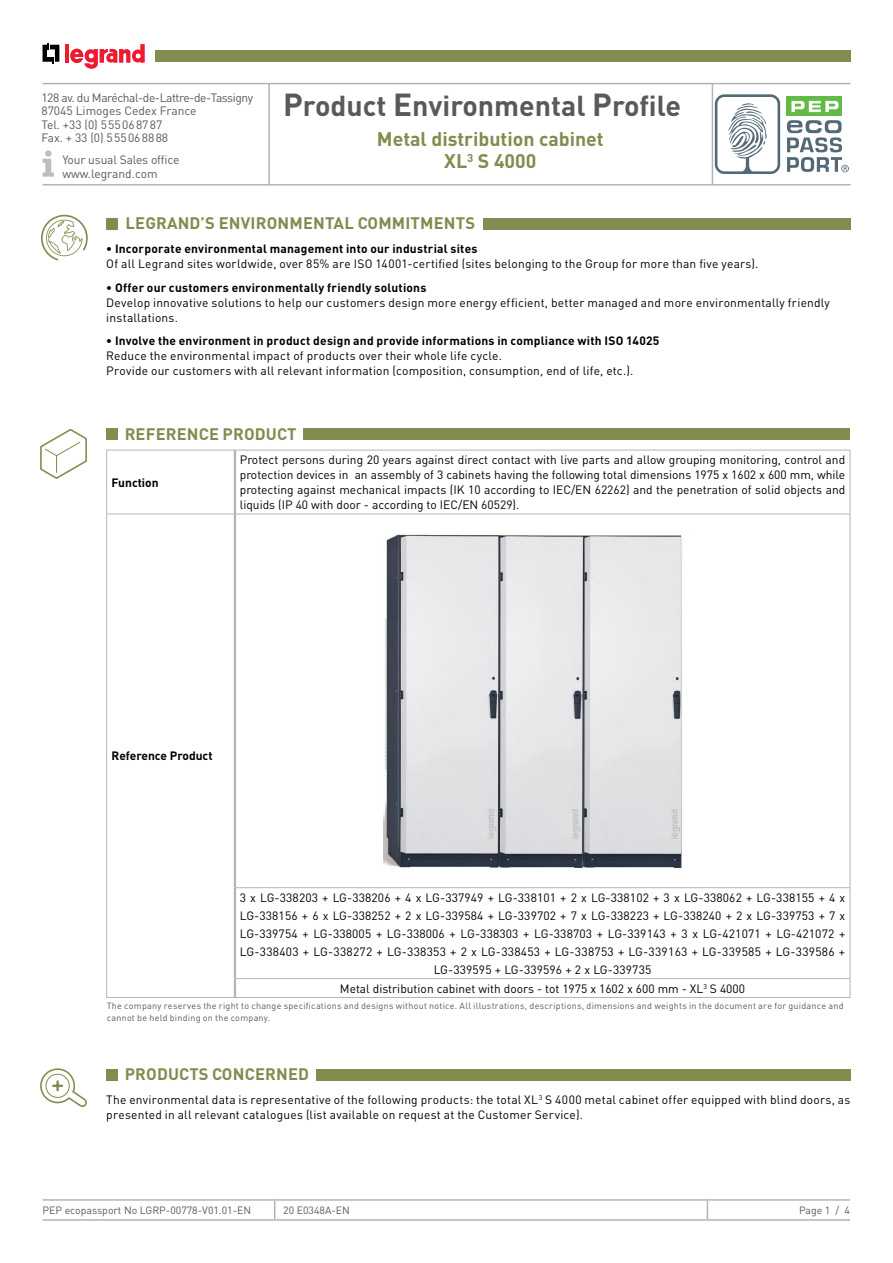
<style>
.page{position:relative;width:893px;height:1263px;background:#fff}
.page>*{position:absolute;margin:0;border:0;box-sizing:border-box;transform-origin:0 0}
.t1{font:700 28.5px "DIN Pro";color:#58595b}
.t2{font:700 19.5px/22.5px "DIN Pro";color:#808d4f;text-align:center}
.t3{font:700 16.5px "DIN Pro";letter-spacing:.01em;color:#808d4f}
.t4{font:12px/15px "DIN Pro";letter-spacing:.015em;color:#000}
.t5{font:700 12px "DIN Pro";letter-spacing:.015em;color:#000}
.t6{font:12px/13.5px "DIN Pro";letter-spacing:-.01em;color:#58595b}
.t7{font:10.5px "DIN Pro";color:#58595b}
.t8{font:9px/12px "DIN Pro";letter-spacing:.025em;color:#58595b}
.s1{font-size:31.5px}
</style>
<div class="page">
<hr style="left:43px;top:1199px;width:232px;height:2px;background:#b1b4b6">
<hr style="left:275px;top:1199px;width:432px;height:2px;background:#b1b4b6">
<svg style="left:274px;top:1201px;width:1px;height:18px"></svg>
<hr style="left:707px;top:1199px;width:143px;height:2px;background:#b1b4b6">
<svg style="left:707px;top:1201px;width:1px;height:18px"></svg>
<hr style="left:43px;top:1219px;width:232px;height:2px;background:#b1b4b6">
<hr style="left:275px;top:1219px;width:432px;height:2px;background:#b1b4b6">
<hr style="left:707px;top:1219px;width:143px;height:2px;background:#b1b4b6">
<div style="left:786px;top:97px;width:56px;height:19px;background:#62bb46"></div>
<svg style="left:791px;top:101px;width:47px;height:11px"></svg>
<svg style="left:715px;top:94px;width:65px;height:80px"></svg>
<svg style="left:787px;top:120px;width:62px;height:52px"></svg>
<hr style="left:43px;top:83px;width:807px;height:1px;background:#b1b4b6">
<hr style="left:43px;top:184px;width:807px;height:2px;background:#b1b4b6">
<hr style="left:268px;top:84px;width:2px;height:100px;background:#b1b4b6">
<hr style="left:712px;top:84px;width:1px;height:100px;background:#b1b4b6">
<div style="left:155px;top:50px;width:695px;height:12px;background:#808d4f"></div>
<svg style="left:43px;top:150px;width:11px;height:27px"></svg>
<svg style="left:41px;top:215px;width:47px;height:45px"></svg>
<div style="left:106px;top:218px;width:12px;height:11px;background:#808d4f"></div>
<div style="left:483px;top:218px;width:367px;height:11px;background:#808d4f"></div>
<svg style="left:43px;top:43px;width:16px;height:20px"></svg>
<svg style="left:65px;top:44px;width:4px;height:19px"></svg>
<hr style="left:65px;top:44px;width:3px;height:18px;background:#ed1d24">
<svg style="left:70px;top:44px;width:75px;height:25px"></svg>
<div style="left:106px;top:1068px;width:12px;height:12px;background:#808d4f"></div>
<div style="left:316px;top:1068px;width:534px;height:12px;background:#808d4f"></div>
<div style="left:106px;top:428px;width:12px;height:12px;background:#808d4f"></div>
<div style="left:303px;top:428px;width:547px;height:12px;background:#808d4f"></div>
<hr style="left:106px;top:450px;width:129px;height:1px;background:#b1b4b6">
<hr style="left:106px;top:450px;width:1px;height:64px;background:#b1b4b6">
<hr style="left:106px;top:514px;width:128px;height:1px;background:#b1b4b6">
<hr style="left:106px;top:514px;width:1px;height:374px;background:#b1b4b6">
<hr style="left:106px;top:888px;width:1px;height:90px;background:#b1b4b6">
<svg style="left:106px;top:978px;width:1px;height:19px"></svg>
<hr style="left:106px;top:997px;width:129px;height:1px;background:#b1b4b6">
<hr style="left:235px;top:997px;width:615px;height:1px;background:#b1b4b6">
<hr style="left:235px;top:450px;width:615px;height:1px;background:#b1b4b6">
<hr style="left:850px;top:450px;width:1px;height:64px;background:#b1b4b6">
<hr style="left:236px;top:514px;width:614px;height:1px;background:#b1b4b6">
<hr style="left:850px;top:514px;width:1px;height:373px;background:#b1b4b6">
<hr style="left:236px;top:887px;width:614px;height:1px;background:#b1b4b6">
<hr style="left:850px;top:888px;width:1px;height:90px;background:#b1b4b6">
<hr style="left:236px;top:978px;width:614px;height:1px;background:#b1b4b6">
<svg style="left:850px;top:979px;width:1px;height:18px"></svg>
<hr style="left:234px;top:450px;width:2px;height:64px;background:#b1b4b6">
<hr style="left:234px;top:514px;width:2px;height:374px;background:#b1b4b6">
<hr style="left:234px;top:888px;width:2px;height:90px;background:#b1b4b6">
<svg style="left:234px;top:978px;width:2px;height:19px"></svg>
<img style="left:384px;top:534px;width:298px;height:334px">
<svg style="left:40px;top:429px;width:47px;height:50px"></svg>
<svg style="left:40px;top:1068px;width:47px;height:39px"></svg>
<p class="t6" style="left:41px;top:90px;width:213px">128 av. du Maréchal-de-Lattre-de-Tassigny<br>87045 Limoges Cedex France<br>Tel. +33 (0) 555068787<br>Fax. + 33 (0) 555068888</p>
<p class="t6" style="left:62px;top:153px;width:118px">Your usual Sales office www.legrand.com</p>
<h1 class="t1" style="left:283px;top:86px;width:399px"><span class="s1">P</span>roduct <span class="s1">E</span>nvironmental <span class="s1">P</span>rofile</h1>
<h2 class="t2" style="left:377px;top:127px;width:228px">Metal distribution cabinet<br>XL<sup>3</sup> S 4000</h2>
<h3 class="t3" style="left:126px;top:212px;width:351px">Legrand’s environmental commitments</h3>
<p class="t5" style="left:106px;top:240px;width:373px">• Incorporate environmental management into our industrial sites</p>
<p class="t4" style="left:106px;top:256px;width:654px">Of all Legrand sites worldwide, over 85% are ISO 14001-certified (sites belonging to the Group for more than five years).</p>
<p class="t5" style="left:106px;top:279px;width:322px">• Offer our customers environmentally friendly solutions</p>
<p class="t4" style="left:106px;top:294px;width:725px">Develop innovative solutions to help our customers design more energy efficient, better managed and more environmentally friendly installations.</p>
<p class="t5" style="left:106px;top:332px;width:555px">• Involve the environment in product design and provide informations in compliance with ISO 14025</p>
<p class="t4" style="left:106px;top:348px;width:528px">Reduce the environmental impact of products over their whole life cycle.<br>Provide our customers with all relevant information (composition, consumption, end of life, etc.).</p>
<h3 class="t3" style="left:125px;top:423px;width:173px">reference product</h3>
<p class="t5" style="left:112px;top:474px;width:49px">Function</p>
<p class="t4" style="left:240px;top:452px;width:607px;text-align:justify">Protect persons during 20 years against direct contact with live parts and allow grouping monitoring, control and protection devices in an assembly of 3 cabinets having the following total dimensions 1975 x 1602 x 600 mm, while protecting against mechanical impacts (IK 10 according to IEC/EN 62262) and the penetration of solid objects and liquids (IP 40 with door - according to IEC/EN 60529).</p>
<p class="t5" style="left:112px;top:748px;width:103px">Reference Product</p>
<p class="t4" style="left:240px;top:888px;width:607px;line-height:18.1px;text-align:center">3 x LG-338203 + LG-338206 + 4 x LG-337949 + LG-338101 + 2 x LG-338102 + 3 x LG-338062 + LG-338155 + 4 x LG-338156 + 6 x LG-338252 + 2 x LG-339584 + LG-339702 + 7 x LG-338223 + LG-338240 + 2 x LG-339753 + 7 x LG-339754 + LG-338005 + LG-338006 + LG-338303 + LG-338703 + LG-339143 + 3 x LG-421071 + LG-421072 + LG-338403 + LG-338272 + LG-338353 + 2 x LG-338453 + LG-338753 + LG-339163 + LG-339585 + LG-339586 + LG-339595 + LG-339596 + 2 x LG-339735<br>Metal distribution cabinet with doors - tot 1975 x 1602 x 600 mm - XL<sup>3</sup> S 4000</p>
<p class="t8" style="left:107px;top:999px;width:738px">The company reserves the right to change specifications and designs without notice. All illustrations, descriptions, dimensions and weights in the document are for guidance and cannot be held binding on the company.</p>
<h3 class="t3" style="left:125px;top:1063px;width:186px">Products concerned</h3>
<p class="t4" style="left:106px;top:1092px;width:746px">The environmental data is representative of the following products: the total XL<sup>3</sup> S 4000 metal cabinet offer equipped with blind doors, as presented in all relevant catalogues (list available on request at the Customer Service).</p>
<p class="t7" style="left:43px;top:1203px;width:210px">PEP ecopassport No LGRP-00778-V01.01-EN</p>
<p class="t7" style="left:283px;top:1203px;width:68px">20 E0348A-EN</p>
<p class="t7" style="left:799px;top:1203px;width:53px">Page 1 / 4</p>
</div>
